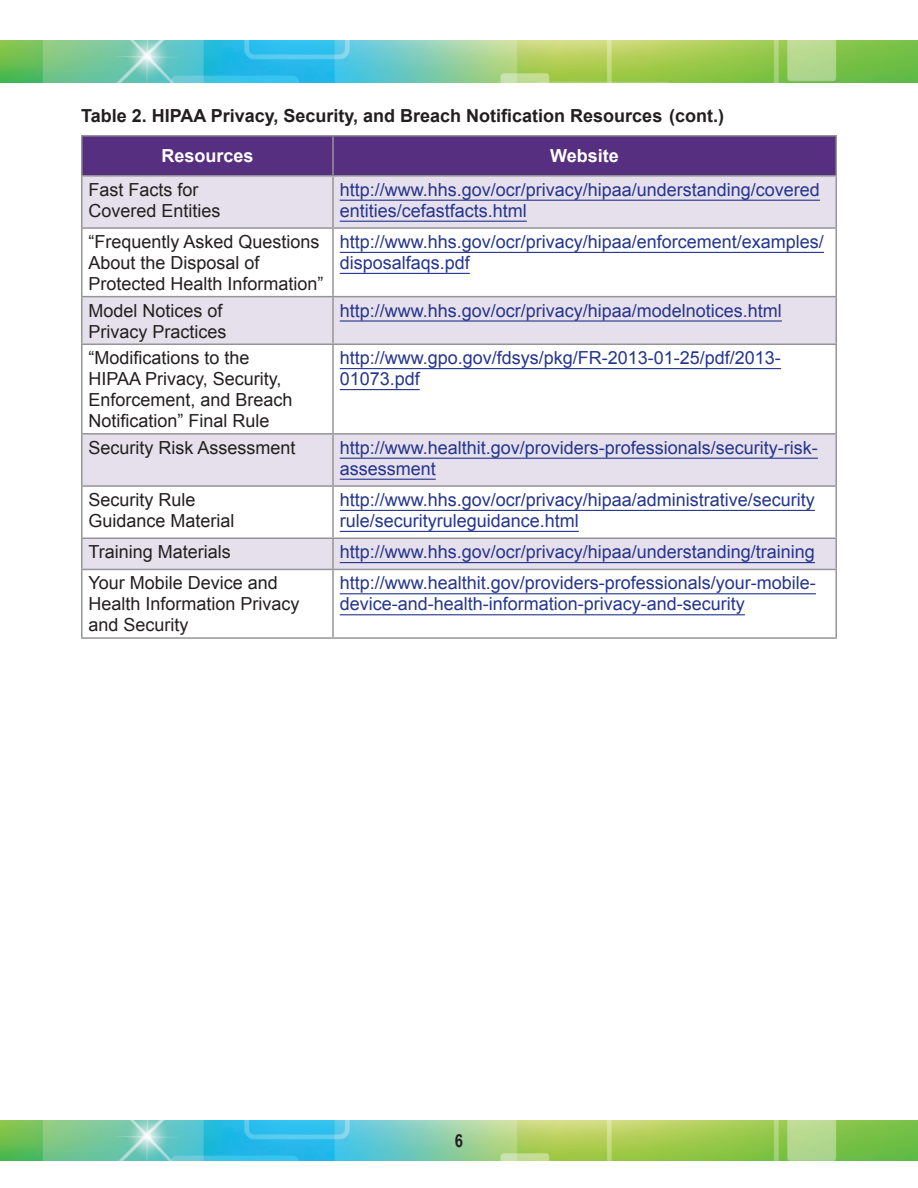
<style>
.page{position:relative;width:918px;height:1188px;background:#fff}
.page>*{position:absolute;margin:0;border:0;box-sizing:border-box;transform-origin:0 0}
.Table_Text{font:18px/21px "Arial";color:#25358f}
.Table_Text-2{font:18px/21px "Arial";color:#231f20}
.t1{font:700 18px "Arial";color:#231f20}
.Table_Header{font:700 18px "Arial";color:#fff}
.t2{font:700 18px "Arial Narrow";color:#231f20}
</style>
<div class="page">
<img style="left:0;top:1120px;width:918px;height:41px">
<img style="left:0;top:40px;width:918px;height:43px">
<div style="left:82px;top:136px;width:754px;height:39px;background:#562f80"></div>
<svg style="left:82px;top:177px;width:754px;height:392px"></svg>
<hr style="left:81px;top:135px;width:252px;height:1px;background:#939598">
<hr style="left:81px;top:137px;width:1px;height:38px;background:#939598">
<hr style="left:333px;top:135px;width:504px;height:1px;background:#939598">
<hr style="left:332px;top:137px;width:2px;height:38px;background:#939598">
<hr style="left:836px;top:137px;width:1px;height:38px;background:#939598">
<hr style="left:81px;top:175px;width:252px;height:2px;background:#939598">
<hr style="left:81px;top:177px;width:1px;height:50px;background:#939598">
<hr style="left:333px;top:175px;width:504px;height:2px;background:#939598">
<hr style="left:332px;top:177px;width:2px;height:50px;background:#939598">
<hr style="left:836px;top:177px;width:1px;height:50px;background:#939598">
<hr style="left:81px;top:227px;width:252px;height:2px;background:#939598">
<hr style="left:81px;top:229px;width:1px;height:67px;background:#939598">
<hr style="left:333px;top:227px;width:504px;height:2px;background:#939598">
<hr style="left:332px;top:229px;width:2px;height:67px;background:#939598">
<hr style="left:836px;top:229px;width:1px;height:67px;background:#939598">
<hr style="left:81px;top:296px;width:252px;height:1px;background:#939598">
<hr style="left:81px;top:297px;width:1px;height:47px;background:#939598">
<hr style="left:333px;top:296px;width:504px;height:1px;background:#939598">
<hr style="left:332px;top:297px;width:2px;height:47px;background:#939598">
<hr style="left:836px;top:297px;width:1px;height:47px;background:#939598">
<hr style="left:81px;top:344px;width:252px;height:1px;background:#939598">
<hr style="left:81px;top:345px;width:1px;height:88px;background:#939598">
<hr style="left:333px;top:344px;width:504px;height:1px;background:#939598">
<hr style="left:332px;top:345px;width:2px;height:88px;background:#939598">
<hr style="left:836px;top:345px;width:1px;height:88px;background:#939598">
<hr style="left:81px;top:433px;width:252px;height:2px;background:#939598">
<hr style="left:81px;top:435px;width:1px;height:50px;background:#939598">
<hr style="left:333px;top:433px;width:504px;height:2px;background:#939598">
<hr style="left:332px;top:435px;width:2px;height:50px;background:#939598">
<hr style="left:836px;top:435px;width:1px;height:50px;background:#939598">
<hr style="left:81px;top:485px;width:252px;height:2px;background:#939598">
<hr style="left:81px;top:487px;width:1px;height:51px;background:#939598">
<hr style="left:333px;top:485px;width:504px;height:2px;background:#939598">
<hr style="left:332px;top:487px;width:2px;height:51px;background:#939598">
<hr style="left:836px;top:487px;width:1px;height:51px;background:#939598">
<hr style="left:81px;top:538px;width:252px;height:1px;background:#939598">
<hr style="left:81px;top:539px;width:1px;height:30px;background:#939598">
<hr style="left:333px;top:538px;width:504px;height:1px;background:#939598">
<hr style="left:332px;top:539px;width:2px;height:30px;background:#939598">
<hr style="left:836px;top:539px;width:1px;height:30px;background:#939598">
<hr style="left:81px;top:569px;width:252px;height:1px;background:#939598">
<hr style="left:81px;top:570px;width:1px;height:67px;background:#939598">
<hr style="left:333px;top:569px;width:504px;height:1px;background:#939598">
<hr style="left:332px;top:570px;width:2px;height:67px;background:#939598">
<hr style="left:836px;top:570px;width:1px;height:67px;background:#939598">
<hr style="left:81px;top:637px;width:252px;height:2px;background:#939598">
<hr style="left:333px;top:637px;width:504px;height:2px;background:#939598">
<hr style="left:340px;top:200px;width:480px;height:1px;background:#25358f">
<hr style="left:340px;top:221px;width:187px;height:1px;background:#25358f">
<hr style="left:340px;top:252px;width:484px;height:1px;background:#25358f">
<hr style="left:340px;top:273px;width:130px;height:1px;background:#25358f">
<hr style="left:340px;top:320px;width:442px;height:2px;background:#25358f">
<hr style="left:340px;top:368px;width:441px;height:1px;background:#25358f">
<hr style="left:340px;top:389px;width:80px;height:1px;background:#25358f">
<hr style="left:340px;top:458px;width:478px;height:1px;background:#25358f">
<hr style="left:340px;top:479px;width:96px;height:1px;background:#25358f">
<hr style="left:340px;top:510px;width:475px;height:1px;background:#25358f">
<hr style="left:340px;top:531px;width:239px;height:1px;background:#25358f">
<hr style="left:340px;top:562px;width:475px;height:1px;background:#25358f">
<hr style="left:340px;top:593px;width:476px;height:1px;background:#25358f">
<hr style="left:340px;top:614px;width:405px;height:1px;background:#25358f">
<p class="t1" style="left:81px;top:104px;width:645px">Table 2. HIPAA Privacy, Security, and Breach Notification Resources (cont.)</p>
<p class="Table_Header" style="left:161px;top:144px;width:94px">Resources</p>
<p class="Table_Header" style="left:550px;top:144px;width:70px">Website</p>
<p class="Table_Text-2" style="left:89px;top:179px;width:134px">Fast Facts for<br>Covered Entities</p>
<p class="Table_Text" style="left:340px;top:179px;width:482px">http://www.hhs.gov/ocr/privacy/hipaa/understanding/covered entities/cefastfacts.html</p>
<p class="Table_Text-2" style="left:89px;top:231px;width:237px">“Frequently Asked Questions<br>About the Disposal of<br>Protected Health Information”</p>
<p class="Table_Text" style="left:340px;top:231px;width:486px">http://www.hhs.gov/ocr/privacy/hipaa/enforcement/examples/ disposalfaqs.pdf</p>
<p class="Table_Text-2" style="left:89px;top:300px;width:140px">Model Notices of<br>Privacy Practices</p>
<p class="Table_Text" style="left:340px;top:300px;width:444px">http://www.hhs.gov/ocr/privacy/hipaa/modelnotices.html</p>
<p class="Table_Text-2" style="left:89px;top:347px;width:206px">“Modifications to the<br>HIPAA Privacy, Security,<br>Enforcement, and Breach<br>Notification” Final Rule</p>
<p class="Table_Text" style="left:340px;top:347px;width:443px">http://www.gpo.gov/fdsys/pkg/FR-2013-01-25/pdf/2013-<br>01073.pdf</p>
<p class="Table_Text-2" style="left:89px;top:437px;width:209px">Security Risk Assessment</p>
<p class="Table_Text" style="left:340px;top:437px;width:480px">http://www.healthit.gov/providers-professionals/security-risk&shy;assessment</p>
<p class="Table_Text-2" style="left:89px;top:489px;width:148px">Security Rule<br>Guidance Material</p>
<p class="Table_Text" style="left:340px;top:489px;width:477px">http://www.hhs.gov/ocr/privacy/hipaa/administrative/security rule/securityruleguidance.html</p>
<p class="Table_Text-2" style="left:89px;top:541px;width:144px">Training Materials</p>
<p class="Table_Text" style="left:340px;top:541px;width:477px">http://www.hhs.gov/ocr/privacy/hipaa/understanding/training</p>
<p class="Table_Text-2" style="left:89px;top:573px;width:213px">Your Mobile Device and<br>Health Information Privacy and Security</p>
<p class="Table_Text" style="left:340px;top:573px;width:478px">http://www.healthit.gov/providers-professionals/your-mobile&shy;device-and-health-information-privacy-and-security</p>
<p class="t2" style="left:455px;top:1127px;width:10px">6</p>
</div>
